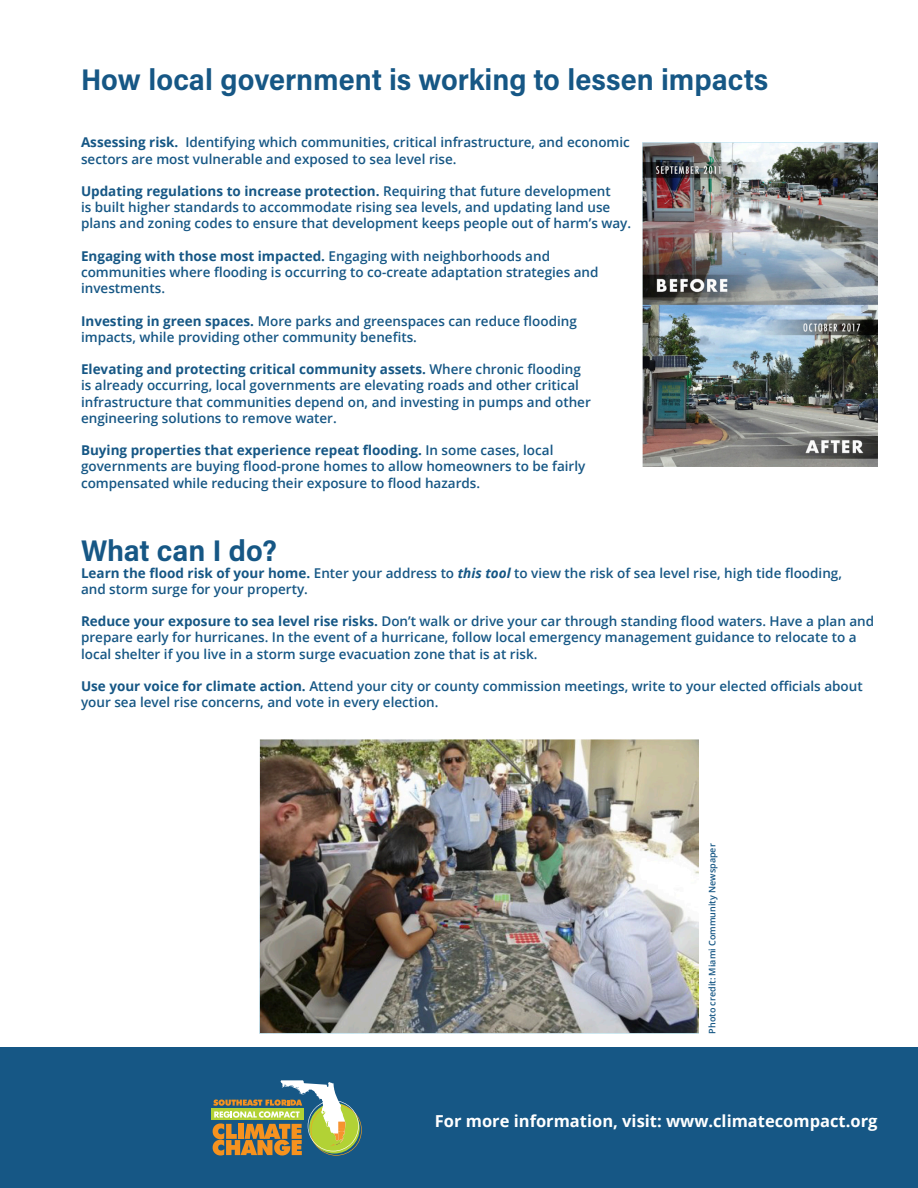
<style>
.page{position:relative;width:918px;height:1188px;background:#fff}
.page>*{position:absolute;margin:0;border:0;box-sizing:border-box;transform-origin:0 0}
.header_left_justifie{font:30px "Acumin Variable Concept";color:#165785}
.Bold_footer_info{font:700 16.5px "Open Sans";color:#fff}
._9pt_text__bold_star{font:600 13.5px/16.2px "Open Sans";color:#165785}
.footnotes{font:600 9px "Open Sans";color:#165785}
.s1{font-weight:700}
.s2{font-weight:700;font-style:italic}
</style>
<div class="page">
<div style="left:0;top:1047px;width:918px;height:141px;background:#165785"></div>
<div style="left:212px;top:1108px;width:92px;height:12px;background:#b2d235"></div>
<svg style="left:213px;top:1080px;width:149px;height:76px"></svg>
<img style="left:643px;top:142px;width:234px;height:325px">
<img style="left:260px;top:740px;width:439px;height:294px">
<p class="header_left_justifie" style="left:81px;top:59px;width:689px">How local government is working to lessen impacts</p>
<p class="_9pt_text__bold_star" style="left:81px;top:134px;width:550px"><span class="s1">Assessing risk.</span> Identifying which communities, critical infrastructure, and economic sectors are most vulnerable and exposed to sea level rise.</p>
<p class="_9pt_text__bold_star" style="left:81px;top:183px;width:552px"><span class="s1">Updating regulations to increase protection.</span> Requiring that future development<br>is built higher standards to accommodate rising sea levels, and updating land use plans and zoning codes to ensure that development keeps people out of harm’s way.</p>
<p class="_9pt_text__bold_star" style="left:81px;top:248px;width:519px"><span class="s1">Engaging with those most impacted.</span> Engaging with neighborhoods and communities where flooding is occurring to co-create adaptation strategies and investments.</p>
<p class="_9pt_text__bold_star" style="left:81px;top:312px;width:498px"><span class="s1">Investing in green spaces.</span> More parks and greenspaces can reduce flooding impacts, while providing other community benefits.</p>
<p class="_9pt_text__bold_star" style="left:81px;top:361px;width:511px"><span class="s1">Elevating and protecting critical community assets.</span> Where chronic flooding is already occurring, local governments are elevating roads and other critical infrastructure that communities depend on, and investing in pumps and other engineering solutions to remove water.</p>
<p class="_9pt_text__bold_star" style="left:81px;top:442px;width:506px"><span class="s1">Buying properties that experience repeat flooding.</span> In some cases, local governments are buying flood-prone homes to allow homeowners to be fairly compensated while reducing their exposure to flood hazards.</p>
<p class="header_left_justifie" style="left:81px;top:530px;width:197px">What can I do?</p>
<p class="_9pt_text__bold_star" style="left:81px;top:564px;width:763px"><span class="s1">Learn the flood risk of your home.</span> Enter your address to <span class="s2">this tool</span> to view the risk of sea level rise, high tide flooding, and storm surge for your property.</p>
<p class="_9pt_text__bold_star" style="left:81px;top:613px;width:795px"><span class="s1">Reduce your exposure to sea level rise risks.</span> Don’t walk or drive your car through standing flood waters. Have a plan and prepare early for hurricanes. In the event of a hurricane, follow local emergency management guidance to relocate to a local shelter if you live in a storm surge evacuation zone that is at risk.</p>
<p class="_9pt_text__bold_star" style="left:81px;top:678px;width:783px"><span class="s1">Use your voice for climate action.</span> Attend your city or county commission meetings, write to your elected officials about your sea level rise concerns, and vote in every election.</p>
<p class="footnotes" style="left:706px;top:1034px;width:192px;rotate:-90deg">Photo credit: Miami Community Newspaper</p>
<p class="Bold_footer_info" style="left:435px;top:1109px;width:444px">For more information, visit: www.climatecompact.org</p>
</div>
